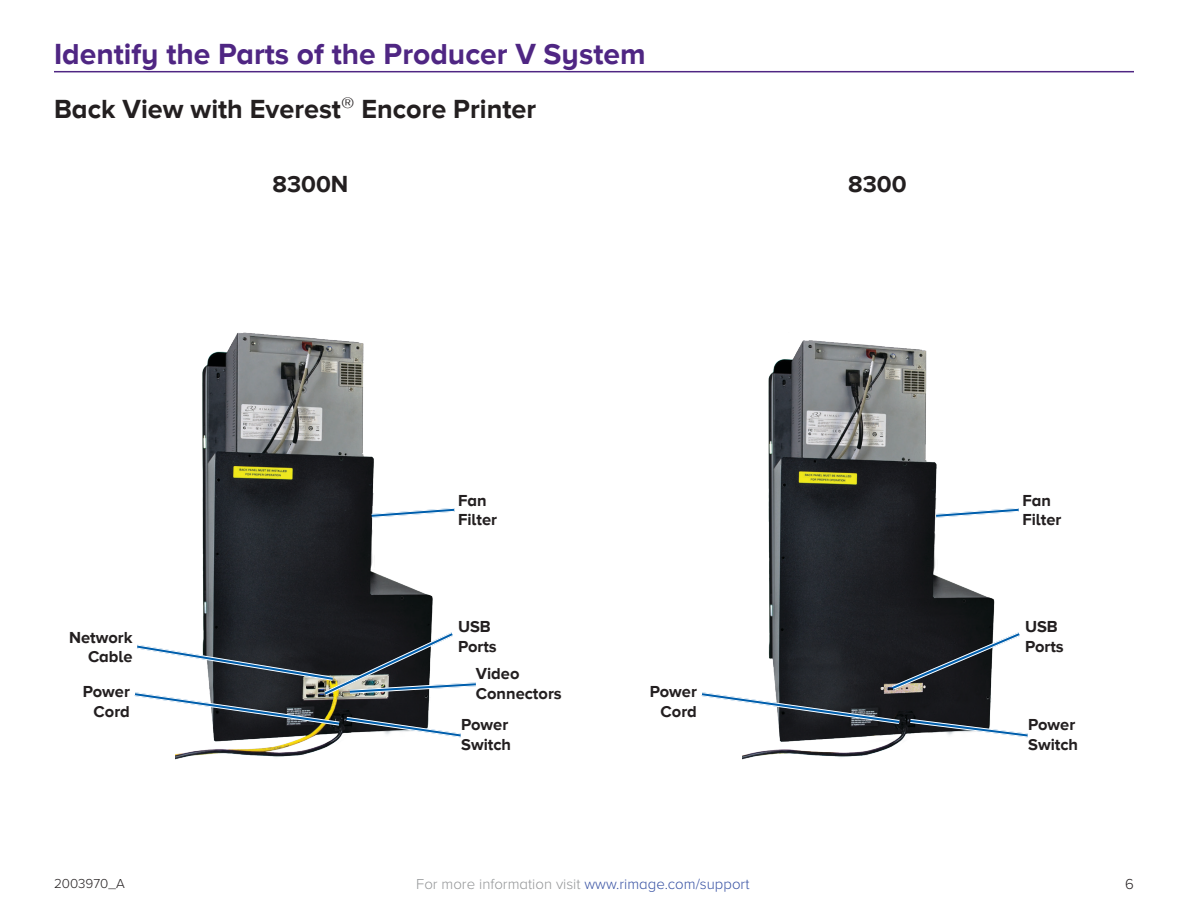
<style>
.page{position:relative;width:1188px;height:918px;background:#fff}
.page>*{position:absolute;margin:0;border:0;box-sizing:border-box;transform-origin:0 0}
.t1{font:700 30px "Proxima Nova A";color:#4f2683}
.Heading_2{font:700 27px "Proxima Nova A";color:#231f20}
.Body{font:700 24px "Proxima Nova A";color:#231f20}
.Call_out_text{font:700 16.5px/19.8px "Proxima Nova A";color:#231f20}
.t2{font:300 15px "Proxima Nova A";color:#949698}
.t3{font:300 15px "Proxima Nova A";color:#231f20}
.t4{font:300 13.5px "Proxima Nova A";color:#231f20}
.s1{color:#3953a4}
</style>
<div class="page">
<hr style="left:54px;top:71px;width:1080px;height:1px;background:#4f2683">
<img style="left:175px;top:332px;width:258px;height:427px">
<img style="left:742px;top:340px;width:253px;height:419px">
<svg style="left:701px;top:629px;width:327px;height:111px"></svg>
<svg style="left:368px;top:506px;width:87px;height:14px"></svg>
<svg style="left:932px;top:506px;width:87px;height:14px"></svg>
<svg style="left:134px;top:629px;width:342px;height:111px"></svg>
<p class="t1" style="left:54px;top:37px;width:593px">Identify the Parts of the Producer V System</p>
<p class="Heading_2" style="left:54px;top:94px;width:484px">Back View with Everest® Encore Printer</p>
<p class="Body" style="left:273px;top:170px;width:77px">8300N</p>
<p class="Body" style="left:848px;top:170px;width:60px">8300</p>
<p class="Call_out_text" style="left:69px;top:627px;width:65px;text-align:right">Network<br>Cable</p>
<p class="Call_out_text" style="left:83px;top:681px;width:49px;text-align:right">Power<br>Cord</p>
<p class="Call_out_text" style="left:458px;top:490px;width:41px">Fan<br>Filter</p>
<p class="Call_out_text" style="left:1022px;top:490px;width:41px">Fan<br>Filter</p>
<p class="Call_out_text" style="left:458px;top:617px;width:40px">USB<br>Ports</p>
<p class="Call_out_text" style="left:476px;top:664px;width:87px">Video<br>Connectors</p>
<p class="Call_out_text" style="left:461px;top:714px;width:52px">Power<br>Switch</p>
<p class="Call_out_text" style="left:650px;top:681px;width:49px;text-align:right">Power<br>Cord</p>
<p class="Call_out_text" style="left:1025px;top:617px;width:40px">USB<br>Ports</p>
<p class="Call_out_text" style="left:1028px;top:714px;width:52px">Power<br>Switch</p>
<p class="t4" style="left:54px;top:876px;width:72px">2003970_A</p>
<p class="t2" style="left:416px;top:876px;width:335px">For more information visit <span class="s1">www.rimage.com/support</span></p>
<p class="t3" style="left:1125px;top:876px;width:10px">6</p>
</div>
